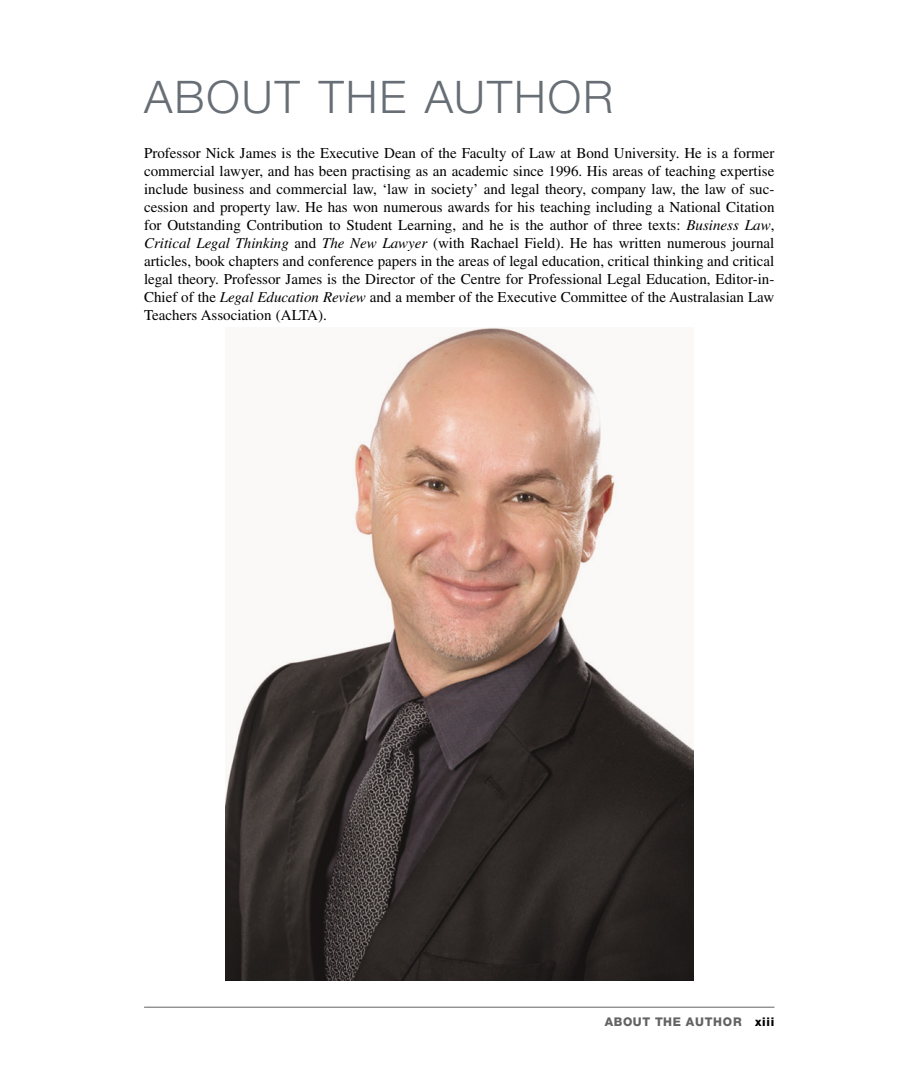
<style>
.page{position:relative;width:919px;height:1080px;background:#fff}
.page>*{position:absolute;margin:0;border:0;box-sizing:border-box;transform-origin:0 0}
.prelim_head{font:300 45px "Helvetica Neue LT Std";letter-spacing:.045em;color:#676e75}
.body_text_1st{font:15px/18px "Times LT Std";color:#000;text-align:justify}
.running_footer_preli{font:800 12px "Helvetica Neue LT Std";letter-spacing:.055em;color:#636363}
.s1{font-style:italic}
.s2{color:#000}
</style>
<div class="page">
<hr style="left:144px;top:1007px;width:630px;height:1px;background:#636363">
<img style="left:225px;top:328px;width:468px;height:653px">
<p class="prelim_head" style="left:144px;top:70px;width:470px">ABOUT THE AUTHOR</p>
<p class="body_text_1st" style="left:144px;top:144px;width:632px">Professor Nick James is the Executive Dean of the Faculty of Law at Bond University. He is a former commercial lawyer, and has been practising as an academic since 1996. His areas of teaching expertise include business and commercial law, ‘law in society’ and legal theory, company law, the law of suc&shy;cession and property law. He has won numerous awards for his teaching including a National Citation for Outstanding Contribution to Student Learning, and he is the author of three texts: <span class="s1">Business Law</span>, <span class="s1">Critical Legal Thinking</span> and <span class="s1">The New Lawyer</span> (with Rachael Field). He has written numerous journal articles, book chapters and conference papers in the areas of legal education, critical thinking and critical legal theory. Professor James is the Director of the Centre for Professional Legal Education, Editor-in-Chief of the <span class="s1">Legal Education Review</span> and a member of the Executive Committee of the Australasian Law Teachers Association (ALTA).</p>
<p class="running_footer_preli" style="left:605px;top:1014px;width:171px">ABOUT THE AUTHOR <span class="s2">xiii</span></p>
</div>
